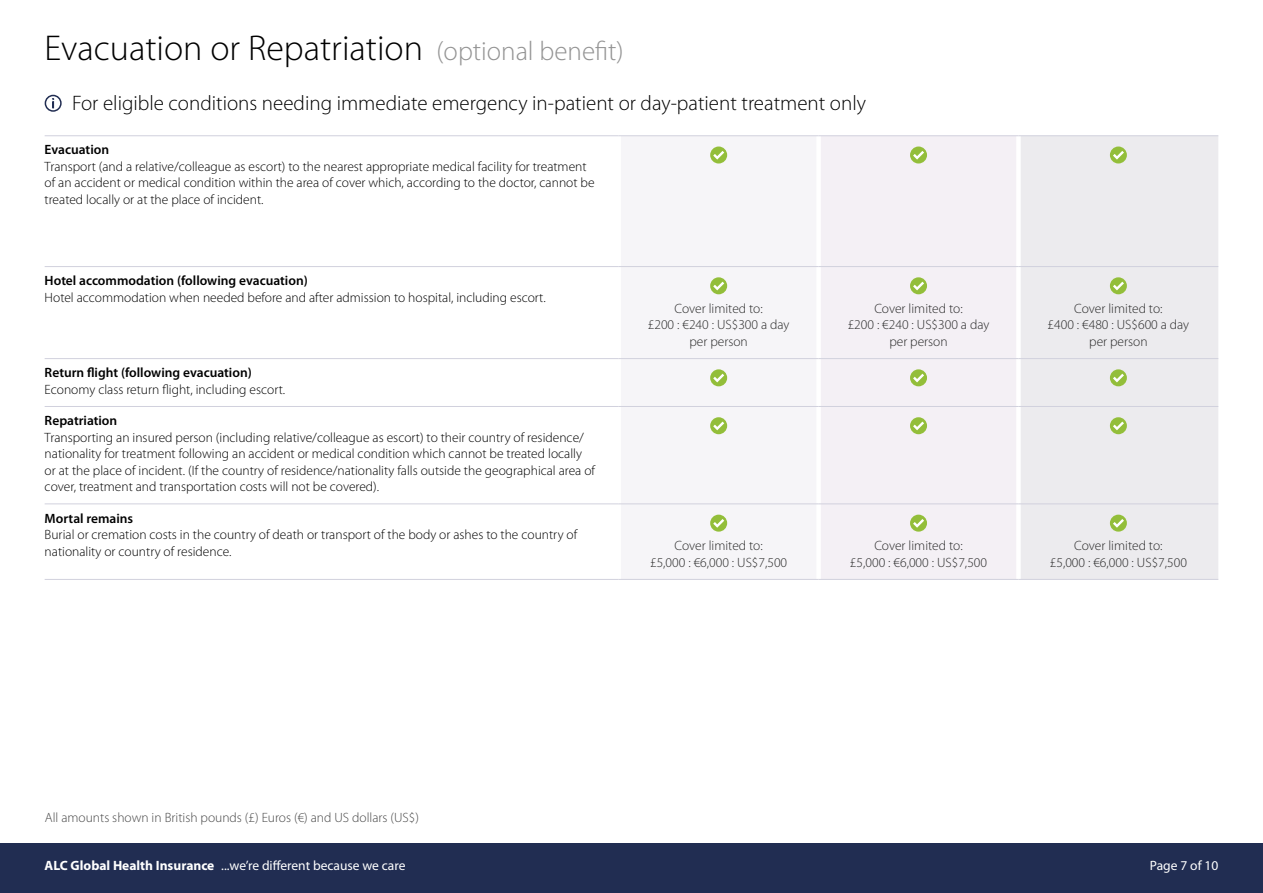
<style>
.page{position:relative;width:1263px;height:893px;background:#fff}
.page>*{position:absolute;margin:0;border:0;box-sizing:border-box;transform-origin:0 0}
.Section_head{font:300 36px "Myriad Pro";color:#000}
.t1{font:300 21px "Myriad Pro";color:#000}
.Covered_body{font:300 13.5px/16.5px "Myriad Pro";color:#000}
.Cover_caveat{font:300 13.5px/16.5px "Myriad Pro";color:#292929;text-align:center}
.Covered_subhead{font:600 13.5px "Myriad Pro";color:#000}
.t2{font:13.5px "Myriad Pro";color:#fff}
.Covered_body-2{font:300 13.5px "Myriad Pro";color:#484848}
.s1{font-size:27px;color:#939393}
.s2{font-weight:700}
</style>
<div class="page">
<div style="left:0;top:843px;width:1263px;height:50px;background:#212d52"></div>
<div style="left:621px;top:136px;width:195px;height:443px;background:#f6f5f8"></div>
<div style="left:821px;top:136px;width:195px;height:443px;background:#f4f0f5"></div>
<div style="left:1021px;top:136px;width:197px;height:443px;background:#ecebee"></div>
<hr style="left:45px;top:135px;width:574px;height:1px;background:#d1d1dd">
<hr style="left:619px;top:135px;width:200px;height:1px;background:#d1d1dd">
<hr style="left:819px;top:135px;width:199px;height:1px;background:#d1d1dd">
<hr style="left:1018px;top:135px;width:200px;height:1px;background:#d1d1dd">
<hr style="left:45px;top:266px;width:574px;height:1px;background:#d1d1dd">
<hr style="left:45px;top:358px;width:574px;height:1px;background:#d1d1dd">
<hr style="left:45px;top:406px;width:574px;height:1px;background:#d1d1dd">
<hr style="left:619px;top:266px;width:200px;height:1px;background:#d1d1dd">
<hr style="left:619px;top:358px;width:200px;height:1px;background:#d1d1dd">
<hr style="left:619px;top:406px;width:200px;height:1px;background:#d1d1dd">
<hr style="left:819px;top:266px;width:199px;height:1px;background:#d1d1dd">
<hr style="left:819px;top:358px;width:199px;height:1px;background:#d1d1dd">
<hr style="left:819px;top:406px;width:199px;height:1px;background:#d1d1dd">
<hr style="left:1018px;top:266px;width:200px;height:1px;background:#d1d1dd">
<hr style="left:1018px;top:358px;width:200px;height:1px;background:#d1d1dd">
<hr style="left:1018px;top:406px;width:200px;height:1px;background:#d1d1dd">
<hr style="left:45px;top:504px;width:574px;height:1px;background:#d1d1dd">
<hr style="left:45px;top:579px;width:574px;height:1px;background:#d1d1dd">
<hr style="left:619px;top:504px;width:200px;height:1px;background:#d1d1dd">
<hr style="left:619px;top:579px;width:200px;height:1px;background:#d1d1dd">
<hr style="left:819px;top:504px;width:199px;height:1px;background:#d1d1dd">
<hr style="left:819px;top:579px;width:199px;height:1px;background:#d1d1dd">
<hr style="left:1018px;top:504px;width:200px;height:1px;background:#d1d1dd">
<hr style="left:1018px;top:579px;width:200px;height:1px;background:#d1d1dd">
<svg style="left:44px;top:94px;width:18px;height:18px"></svg>
<svg style="left:710px;top:147px;width:17px;height:17px"></svg>
<svg style="left:910px;top:147px;width:17px;height:17px"></svg>
<svg style="left:1110px;top:147px;width:17px;height:17px"></svg>
<svg style="left:710px;top:277px;width:17px;height:17px"></svg>
<svg style="left:910px;top:277px;width:17px;height:17px"></svg>
<svg style="left:1110px;top:277px;width:17px;height:17px"></svg>
<svg style="left:710px;top:369px;width:17px;height:17px"></svg>
<svg style="left:910px;top:369px;width:17px;height:17px"></svg>
<svg style="left:1110px;top:369px;width:17px;height:17px"></svg>
<svg style="left:710px;top:417px;width:17px;height:17px"></svg>
<svg style="left:910px;top:417px;width:17px;height:17px"></svg>
<svg style="left:1110px;top:417px;width:17px;height:17px"></svg>
<svg style="left:710px;top:515px;width:17px;height:17px"></svg>
<svg style="left:910px;top:515px;width:17px;height:17px"></svg>
<svg style="left:1110px;top:515px;width:17px;height:17px"></svg>
<p class="Section_head" style="left:45px;top:28px;width:581px">Evacuation or Repatriation <span class="s1">(optional benefit)</span></p>
<p class="t1" style="left:72px;top:92px;width:795px">For eligible conditions needing immediate emergency in-patient or day-patient treatment only</p>
<p class="Covered_subhead" style="left:45px;top:141px;width:66px">Evacuation</p>
<p class="Covered_body" style="left:45px;top:158px;width:551px">Transport (and a relative/colleague as escort) to the nearest appropriate medical facility for treatment of an accident or medical condition within the area of cover which, according to the doctor, cannot be treated locally or at the place of incident.</p>
<p class="Covered_subhead" style="left:45px;top:272px;width:265px">Hotel accommodation (following evacuation)</p>
<p class="Covered_body" style="left:45px;top:289px;width:503px">Hotel accommodation when needed before and after admission to hospital, including escort.</p>
<p class="Cover_caveat" style="left:648px;top:300px;width:143px">Cover limited to:<br>£200 : €240 : US$300 a day per person</p>
<p class="Cover_caveat" style="left:848px;top:300px;width:143px">Cover limited to:<br>£200 : €240 : US$300 a day per person</p>
<p class="Cover_caveat" style="left:1047px;top:300px;width:143px">Cover limited to:<br>£400 : €480 : US$600 a day per person</p>
<p class="Covered_subhead" style="left:45px;top:364px;width:209px">Return flight (following evacuation)</p>
<p class="Covered_body" style="left:45px;top:381px;width:242px">Economy class return flight, including escort.</p>
<p class="Covered_subhead" style="left:45px;top:412px;width:74px">Repatriation</p>
<p class="Covered_body" style="left:45px;top:429px;width:552px">Transporting an insured person (including relative/colleague as escort) to their country of residence/ nationality for treatment following an accident or medical condition which cannot be treated locally or at the place of incident. (If the country of residence/nationality falls outside the geographical area of cover, treatment and transportation costs will not be covered).</p>
<p class="Covered_subhead" style="left:45px;top:509px;width:90px">Mortal remains</p>
<p class="Covered_body" style="left:45px;top:526px;width:534px">Burial or cremation costs in the country of death or transport of the body or ashes to the country of nationality or country of residence.</p>
<p class="Cover_caveat" style="left:650px;top:538px;width:139px">Cover limited to:<br>£5,000 : €6,000 : US$7,500</p>
<p class="Cover_caveat" style="left:850px;top:538px;width:139px">Cover limited to:<br>£5,000 : €6,000 : US$7,500</p>
<p class="Cover_caveat" style="left:1050px;top:538px;width:139px">Cover limited to:<br>£5,000 : €6,000 : US$7,500</p>
<p class="Covered_body-2" style="left:45px;top:810px;width:376px">All amounts shown in British pounds (£) Euros (€) and US dollars (US$)</p>
<p class="t2" style="left:45px;top:857px;width:362px"><span class="s2">ALC Global Health Insurance</span> ...we’re different because we care</p>
<p class="t2" style="left:1150px;top:857px;width:70px">Page 7 of 10</p>
</div>
